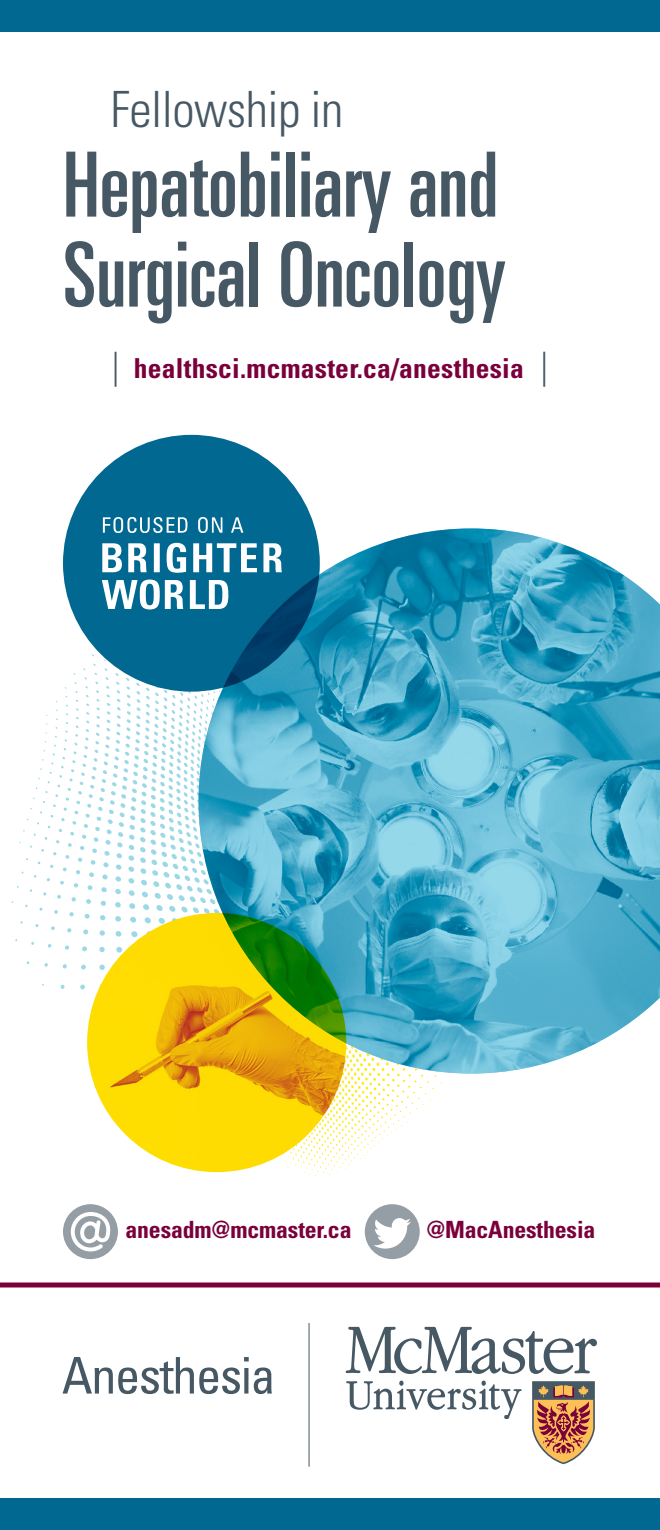
<style>
.page{position:relative;width:660px;height:1530px;background:#fff}
.page>*{position:absolute;margin:0;border:0;box-sizing:border-box;transform-origin:0 0}
.t1{font:ultra-condensed 90px/90px "Univers LT Std";color:#475865}
.t2{font:300 condensed 50px "Univers LT Std";letter-spacing:-.01em;color:#475865}
.t3{font:700 condensed 27.5px "Univers LT Std";letter-spacing:.01em;color:#7a003b}
.t4{font:700 condensed 23.75px "Univers LT Std";letter-spacing:-.005em;color:#7a003b}
.s1{font-weight:300;font-size:35px;color:#475865}
</style>
<div class="page">
<div style="left:0;top:1498px;width:660px;height:32px;background:#006891"></div>
<div style="left:365px;top:1204px;width:55px;height:55px;background:#959ea5;border-radius:50%"></div>
<svg style="left:374px;top:1218px;width:37px;height:31px"></svg>
<div style="left:63px;top:1204px;width:55px;height:55px;background:#959ea5;border-radius:50%"></div>
<svg style="left:71px;top:1212px;width:40px;height:39px"></svg>
<div style="left:0;top:1282px;width:660px;height:6px;background:#7a003b"></div>
<hr style="left:309px;top:1323px;width:1px;height:144px;background:#475865">
<svg style="left:346px;top:1327px;width:251px;height:47px"></svg>
<svg style="left:346px;top:1381px;width:176px;height:38px"></svg>
<svg style="left:532px;top:1381px;width:63px;height:84px"></svg>
<svg style="left:63px;top:1357px;width:209px;height:37px"></svg>
<div style="left:0;top:0;width:660px;height:31px;background:#006891"></div>
<svg style="left:11px;top:636px;width:188px;height:476px"></svg>
<svg style="left:270px;top:1074px;width:196px;height:102px"></svg>
<div style="left:63px;top:435px;width:257px;height:257px;background:#006891;border-radius:50%"></div>
<img style="left:199px;top:528px;width:461px;height:546px">
<img style="left:87px;top:913px;width:259px;height:259px;border-radius:130px">
<svg style="left:102px;top:580px;width:126px;height:29px"></svg>
<svg style="left:102px;top:543px;width:180px;height:30px"></svg>
<svg style="left:103px;top:517px;width:140px;height:16px"></svg>
<h2 class="t2" style="left:111px;top:79px;width:234px">Fellowship in</h2>
<h1 class="t1" style="left:63px;top:139px;width:444px">Hepatobiliary and<br>Surgical Oncology</h1>
<p class="t3" style="left:112px;top:351px;width:438px"><span class="s1">|</span> healthsci.mcmaster.ca/anesthesia <span class="s1">|</span></p>
<p class="t4" style="left:125px;top:1215px;width:228px">anesadm@mcmaster.ca</p>
<p class="t4" style="left:426px;top:1215px;width:171px">@MacAnesthesia</p>
</div>
